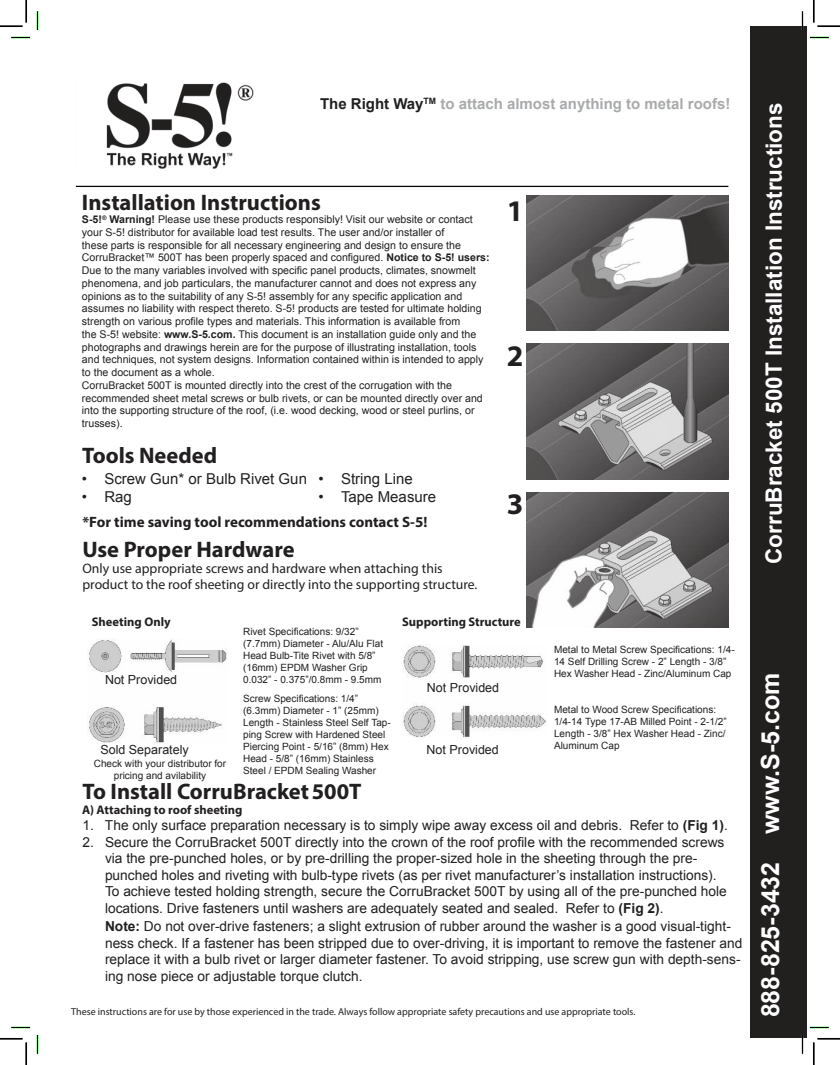
<style>
.page{position:relative;width:840px;height:1065px;background:#fff}
.page>*{position:absolute;margin:0;border:0;box-sizing:border-box;transform-origin:0 0}
.t1{font:700 30px "Myriad Pro";color:#221f1f}
.t2{font:700 25px "Arial";color:#fff}
.t3{font:700 22.5px "Myriad Pro";color:#221f1f}
.t4{font:700 22.5px "Arial";color:#fff}
.t5{font:15px "Arial";color:#221f1f}
.t6{font:700 15px "Arial";color:#a8aaac}
.t7{font:700 15px "Myriad Pro";color:#221f1f}
.t8{font:13.75px/16.5px "Arial";color:#221f1f}
.t9{font:13.75px/16.5px "Myriad Pro";color:#221f1f}
.t10{font:700 12.5px "Myriad Pro";color:#221f1f}
.t11{font:12.5px "Arial";color:#221f1f}
.t12{font:10.62px/12.8px "Arial";color:#221f1f}
.t13{font:10px/12px "Arial";color:#221f1f}
.t14{font:10px "Myriad Pro";color:#221f1f}
.s1{color:#221f1f}
.s2{font-weight:700}
</style>
<div class="page">
<img style="left:106px;top:82px;width:148px;height:87px">
<div style="left:750px;top:27px;width:57px;height:1011px;background:#221f1f"></div>
<hr style="left:76px;top:186px;width:652px;height:1px;background:#000">
<img style="left:527px;top:195px;width:201px;height:136px">
<img style="left:527px;top:343px;width:201px;height:136px">
<img style="left:527px;top:492px;width:201px;height:136px">
<img style="left:88px;top:638px;width:139px;height:105px">
<img style="left:403px;top:644px;width:143px;height:94px">
<svg style="left:11px;top:37px;width:19px;height:1px"></svg>
<svg style="left:810px;top:37px;width:19px;height:1px"></svg>
<svg style="left:11px;top:1027px;width:19px;height:1px"></svg>
<svg style="left:810px;top:1027px;width:19px;height:1px"></svg>
<svg style="left:37px;top:11px;width:1px;height:19px"></svg>
<svg style="left:37px;top:1035px;width:1px;height:19px"></svg>
<svg style="left:802px;top:11px;width:1px;height:19px"></svg>
<svg style="left:802px;top:1035px;width:1px;height:19px"></svg>
<hr style="left:0;top:1038px;width:23px;height:2px;background:#000">
<hr style="left:818px;top:1038px;width:22px;height:2px;background:#000">
<hr style="left:813px;top:0;width:2px;height:22px;background:#000">
<hr style="left:813px;top:1042px;width:2px;height:23px;background:#000">
<svg style="left:0;top:0;width:27px;height:27px"></svg>
<svg style="left:0;top:1039px;width:27px;height:26px"></svg>
<svg style="left:814px;top:0;width:26px;height:27px"></svg>
<svg style="left:814px;top:1039px;width:26px;height:26px"></svg>
<h3 class="t6" style="left:320px;top:98px;width:412px"><span class="s1">The Right Way</span><sup>TM</sup> to attach almost anything to metal roofs!</h3>
<h3 class="t3" style="left:82px;top:194px;width:240px">Installation Instructions</h3>
<p class="t12" style="left:82px;top:214px;width:409px"><span class="s2">S-5!</span><sup>®</sup> <span class="s2">Warning!</span> Please use these products responsibly! Visit our website or contact your S-5! distributor for available load test results. The user and/or installer of<br>these parts is responsible for all necessary engineering and design to ensure the CorruBracket™ 500T has been properly spaced and configured. <span class="s2">Notice to S-5! users:<br></span>Due to the many variables involved with specific panel products, climates, snowmelt phenomena, and job particulars, the manufacturer cannot and does not express any opinions as to the suitability of any S-5! assembly for any specific application and assumes no liability with respect thereto. S-5! products are tested for ultimate holding strength on various profile types and materials. This information is available from<br>the S-5! website: <span class="s2">www.S-5.com.</span> This document is an installation guide only and the photographs and drawings herein are for the purpose of illustrating installation, tools and techniques, not system designs. Information contained within is intended to apply to the document as a whole.<br>CorruBracket 500T is mounted directly into the crest of the corrugation with the recommended sheet metal screws or bulb rivets, or can be mounted directly over and into the supporting structure of the roof, (i.e. wood decking, wood or steel purlins, or trusses).</p>
<h3 class="t3" style="left:82px;top:447px;width:136px">Tools Needed</h3>
<h3 class="t5" style="left:82px;top:473px;width:227px">• Screw Gun* or Bulb Rivet Gun</h3>
<h3 class="t5" style="left:82px;top:491px;width:52px">• Rag</h3>
<h1 class="t1" style="left:507px;top:199px;width:18px">1</h1>
<h1 class="t1" style="left:507px;top:344px;width:18px">2</h1>
<h3 class="t5" style="left:319px;top:473px;width:96px">• String Line</h3>
<h3 class="t5" style="left:319px;top:491px;width:119px">• Tape Measure</h3>
<h3 class="t7" style="left:83px;top:516px;width:346px">*For time saving tool recommendations contact S-5!</h3>
<h3 class="t3" style="left:82px;top:540px;width:214px">Use Proper Hardware</h3>
<p class="t9" style="left:82px;top:561px;width:396px">Only use appropriate screws and hardware when attaching this product to the roof sheeting or directly into the supporting structure.</p>
<p class="t10" style="left:92px;top:617px;width:80px">Sheeting Only</p>
<p class="t10" style="left:402px;top:617px;width:120px">Supporting Structure</p>
<h1 class="t1" style="left:507px;top:493px;width:18px">3</h1>
<p class="t13" style="left:243px;top:626px;width:142px">Rivet Specifications: 9/32” (7.7mm) Diameter - Alu/Alu Flat<br>Head Bulb-Tite Rivet with 5/8” (16mm) EPDM Washer Grip<br>0.032” - 0.375”/0.8mm - 9.5mm</p>
<p class="t13" style="left:243px;top:693px;width:149px">Screw Specifications: 1/4” (6.3mm) Diameter - 1” (25mm)<br>Length - Stainless Steel Self Tap&shy;ping Screw with Hardened Steel<br>Piercing Point - 5/16” (8mm) Hex<br>Head - 5/8” (16mm) Stainless<br>Steel / EPDM Sealing Washer</p>
<h3 class="t3" style="left:83px;top:783px;width:280px">To Install CorruBracket500T</h3>
<p class="t8" style="left:82px;top:817px;width:647px">1. The only surface preparation necessary is to simply wipe away excess oil and debris. Refer to <span class="s2">(Fig 1)</span>.</p>
<p class="t8" style="left:105px;top:834px;width:623px;text-indent:-22px">2. Secure the CorruBracket 500T directly into the crown of the roof profile with the recommended screws via the pre-punched holes, or by pre-drilling the proper-sized hole in the sheeting through the pre&shy;punched holes and riveting with bulb-type rivets (as per rivet manufacturer’s installation instructions).<br>To achieve tested holding strength, secure the CorruBracket 500T by using all of the pre-punched hole locations. Drive fasteners until washers are adequately seated and sealed. Refer to <span class="s2">(Fig 2)</span>.</p>
<p class="t8" style="left:105px;top:918px;width:639px"><span class="s2">Note:</span> Do not over-drive fasteners; a slight extrusion of rubber around the washer is a good visual-tight&shy;ness check. If a fastener has been stripped due to over-driving, it is important to remove the fastener and replace it with a bulb rivet or larger diameter fastener. To avoid stripping, use screw gun with depth-sens&shy;ing nose piece or adjustable torque clutch.</p>
<p class="t13" style="left:554px;top:643px;width:182px">Metal to Metal Screw Specifications: 1/4-<br>14 Self Drilling Screw - 2” Length - 3/8”<br>Hex Washer Head - Zinc/Aluminum Cap</p>
<p class="t13" style="left:554px;top:704px;width:174px">Metal to Wood Screw Specifications:<br>1/4-14 Type 17-AB Milled Point - 2-1/2”<br>Length - 3/8” Hex Washer Head - Zinc/<br>Aluminum Cap</p>
<p class="t11" style="left:105px;top:675px;width:74px">Not Provided</p>
<p class="t11" style="left:427px;top:683px;width:74px">Not Provided</p>
<p class="t11" style="left:101px;top:745px;width:90px">Sold Separately</p>
<p class="t11" style="left:427px;top:745px;width:74px">Not Provided</p>
<p class="t13" style="left:94px;top:758px;width:134px;text-align:center">Check with your distributor for pricing and avilability</p>
<p class="t10" style="left:82px;top:805px;width:162px">A) Attaching to roof sheeting</p>
<p class="t14" style="left:71px;top:1007px;width:566px">These instructions are for use by those experienced in the trade. Always follow appropriate safety precautions and use appropriate tools.</p>
<h3 class="t4" style="left:765px;top:564px;width:463px;rotate:-90deg">CorruBracket 500T Installation Instructions</h3>
<h2 class="t2" style="left:761px;top:1017px;width:347px;rotate:-90deg">888-825-3432 www.S-5.com</h2>
</div>
